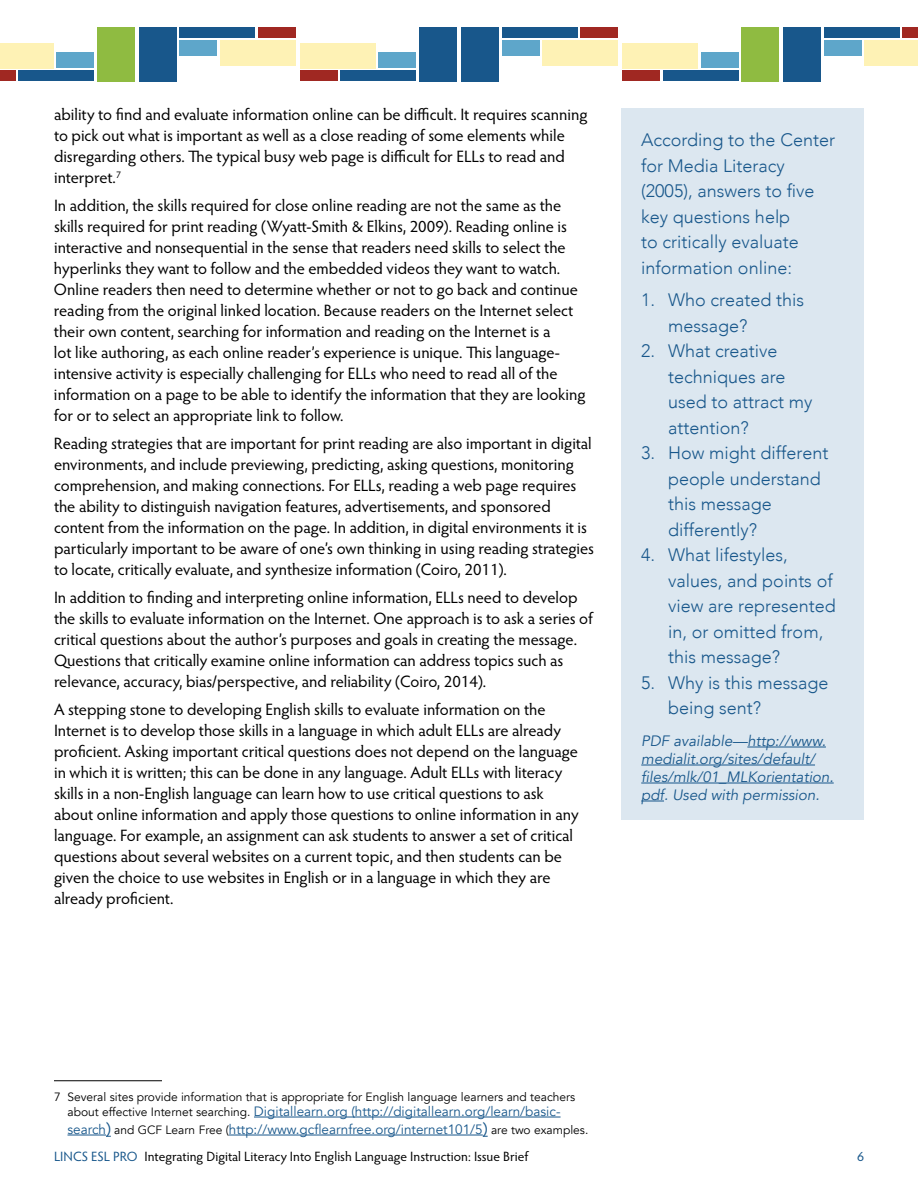
<style>
.page{position:relative;width:918px;height:1188px;background:#fff}
.page>*{position:absolute;margin:0;border:0;box-sizing:border-box;transform-origin:0 0}
.t1{font:300 18px/25.5px "Avenir";color:#18578b}
.t2{font:16.5px/21px "Hypatia Sans Pro";color:#000}
.t3{font:italic 15px/18px "Avenir";color:#18578b}
.t4{font:13.5px/18px "Avenir";color:#18578b}
.t5{font:13.5px "Hypatia Sans Pro";color:#000}
.t6{font:13.5px "Hypatia Sans Pro";color:#18578b}
.t7{font:12px "Avenir";color:#000}
.s1{font-size:12px;color:#000}
.s2{font-family:"Hypatia Sans Pro";font-size:16.5px}
.s3{color:#18578b}
</style>
<div class="page">
<div style="left:19px;top:70px;width:75px;height:11px;background:#18578b"></div>
<div style="left:0;top:70px;width:16px;height:11px;background:#a02822"></div>
<div style="left:56px;top:52px;width:38px;height:16px;background:#5ea6ca"></div>
<div style="left:0;top:43px;width:54px;height:25px;background:#fef2b5"></div>
<div style="left:97px;top:27px;width:38px;height:54px;background:#8fbb41"></div>
<div style="left:180px;top:27px;width:75px;height:11px;background:#18578b"></div>
<div style="left:258px;top:27px;width:38px;height:11px;background:#a02822"></div>
<div style="left:180px;top:40px;width:37px;height:16px;background:#5ea6ca"></div>
<div style="left:220px;top:40px;width:76px;height:26px;background:#fef2b5"></div>
<div style="left:139px;top:27px;width:38px;height:54px;background:#18578b"></div>
<div style="left:341px;top:70px;width:75px;height:11px;background:#18578b"></div>
<div style="left:300px;top:70px;width:38px;height:11px;background:#a02822"></div>
<div style="left:379px;top:52px;width:37px;height:16px;background:#5ea6ca"></div>
<div style="left:300px;top:43px;width:76px;height:25px;background:#fef2b5"></div>
<div style="left:419px;top:27px;width:38px;height:54px;background:#18578b"></div>
<div style="left:502px;top:27px;width:75px;height:11px;background:#18578b"></div>
<div style="left:580px;top:27px;width:38px;height:11px;background:#a02822"></div>
<div style="left:502px;top:40px;width:37px;height:16px;background:#5ea6ca"></div>
<div style="left:542px;top:40px;width:76px;height:26px;background:#fef2b5"></div>
<div style="left:461px;top:27px;width:38px;height:54px;background:#18578b"></div>
<div style="left:663px;top:70px;width:75px;height:11px;background:#18578b"></div>
<div style="left:622px;top:70px;width:38px;height:11px;background:#a02822"></div>
<div style="left:701px;top:52px;width:37px;height:16px;background:#5ea6ca"></div>
<div style="left:622px;top:43px;width:76px;height:25px;background:#fef2b5"></div>
<div style="left:741px;top:27px;width:38px;height:54px;background:#8fbb41"></div>
<div style="left:824px;top:27px;width:75px;height:11px;background:#18578b"></div>
<div style="left:902px;top:27px;width:16px;height:11px;background:#a02822"></div>
<div style="left:824px;top:40px;width:38px;height:16px;background:#5ea6ca"></div>
<div style="left:864px;top:40px;width:54px;height:26px;background:#fef2b5"></div>
<div style="left:783px;top:27px;width:38px;height:54px;background:#18578b"></div>
<hr style="left:54px;top:1080px;width:108px;height:1px;background:#000">
<hr style="left:254px;top:1117px;width:307px;height:1px;background:#18578b">
<hr style="left:68px;top:1135px;width:38px;height:1px;background:#18578b">
<hr style="left:229px;top:1135px;width:254px;height:1px;background:#18578b">
<div style="left:621px;top:108px;width:243px;height:712px;background:#dce7f0"></div>
<hr style="left:747px;top:747px;width:79px;height:1px;background:#18578b">
<hr style="left:641px;top:765px;width:174px;height:1px;background:#18578b">
<hr style="left:641px;top:783px;width:193px;height:1px;background:#18578b">
<svg style="left:641px;top:801px;width:23px;height:1px"></svg>
<p class="t2" style="left:54px;top:103px;width:535px">ability to find and evaluate information online can be difficult. It requires scanning to pick out what is important as well as a close reading of some elements while disregarding others. The typical busy web page is difficult for ELLs to read and interpret.<sup>7</sup></p>
<p class="t2" style="left:54px;top:194px;width:533px">In addition, the skills required for close online reading are not the same as the skills required for print reading (Wyatt-Smith &amp; Elkins, 2009). Reading online is interactive and nonsequential in the sense that readers need skills to select the hyperlinks they want to follow and the embedded videos they want to watch.<br>Online readers then need to determine whether or not to go back and continue reading from the original linked location. Because readers on the Internet select their own content, searching for information and reading on the Internet is a<br>lot like authoring, as each online reader’s experience is unique. This language&shy;intensive activity is especially challenging for ELLs who need to read all of the information on a page to be able to identify the information that they are looking for or to select an appropriate link to follow.</p>
<p class="t2" style="left:54px;top:433px;width:542px">Reading strategies that are important for print reading are also important in digital environments, and include previewing, predicting, asking questions, monitoring comprehension, and making connections. For ELLs, reading a web page requires the ability to distinguish navigation features, advertisements, and sponsored content from the information on the page. In addition, in digital environments it is particularly important to be aware of one’s own thinking in using reading strategies to locate, critically evaluate, and synthesize information (Coiro, 2011).</p>
<p class="t2" style="left:54px;top:587px;width:541px">In addition to finding and interpreting online information, ELLs need to develop the skills to evaluate information on the Internet. One approach is to ask a series of critical questions about the author’s purposes and goals in creating the message.<br>Questions that critically examine online information can address topics such as relevance, accuracy, bias/perspective, and reliability (Coiro, 2014).</p>
<p class="t2" style="left:54px;top:699px;width:526px">A stepping stone to developing English skills to evaluate information on the Internet is to develop those skills in a language in which adult ELLs are already proficient. Asking important critical questions does not depend on the language in which it is written; this can be done in any language. Adult ELLs with literacy skills in a non-English language can learn how to use critical questions to ask about online information and apply those questions to online information in any language. For example, an assignment can ask students to answer a set of critical questions about several websites on a current topic, and then students can be given the choice to use websites in English or in a language in which they are already proficient.</p>
<p class="t1" style="left:641px;top:127px;width:195px">According to the Center for Media Literacy (2005), answers to five key questions help<br>to critically evaluate information online:</p>
<p class="t1" style="left:668px;top:287px;width:138px;text-indent:-27px">1. Who created this message?</p>
<p class="t1" style="left:668px;top:338px;width:146px;text-indent:-27px">2. What creative techniques are used to attract my attention?</p>
<p class="t1" style="left:668px;top:440px;width:162px;text-indent:-27px">3. How might different people understand this message differently?</p>
<p class="t1" style="left:668px;top:542px;width:169px;text-indent:-27px">4. What lifestyles, values, and points of view are represented in, or omitted from, this message?</p>
<p class="t1" style="left:668px;top:670px;width:162px;text-indent:-27px">5. Why is this message being sent?</p>
<p class="t3" style="left:641px;top:732px;width:194px">PDF available—http://www. medialit.org/sites/default/ files/mlk/01_MLKorientation. pdf. Used with permission.</p>
<p class="t7" style="left:54px;top:1090px;width:523px">7 Several sites provide information that is appropriate for English language learners and teachers</p>
<p class="t4" style="left:68px;top:1103px;width:522px"><span class="s1">about effective Internet searching.</span> Digitallearn.org (http://digitallearn.org/learn/basic&shy;search<span class="s2">)</span> <span class="s1">and GCF Learn Free (</span>http://www.gcflearnfree.org/internet101/5<span class="s2">)</span> <span class="s1">are two examples.</span></p>
<p class="t5" style="left:54px;top:1147px;width:476px"><span class="s3">LINCS ESL PRO</span> Integrating Digital Literacy Into English Language Instruction: Issue Brief</p>
<p class="t6" style="left:857px;top:1147px;width:8px">6</p>
</div>
